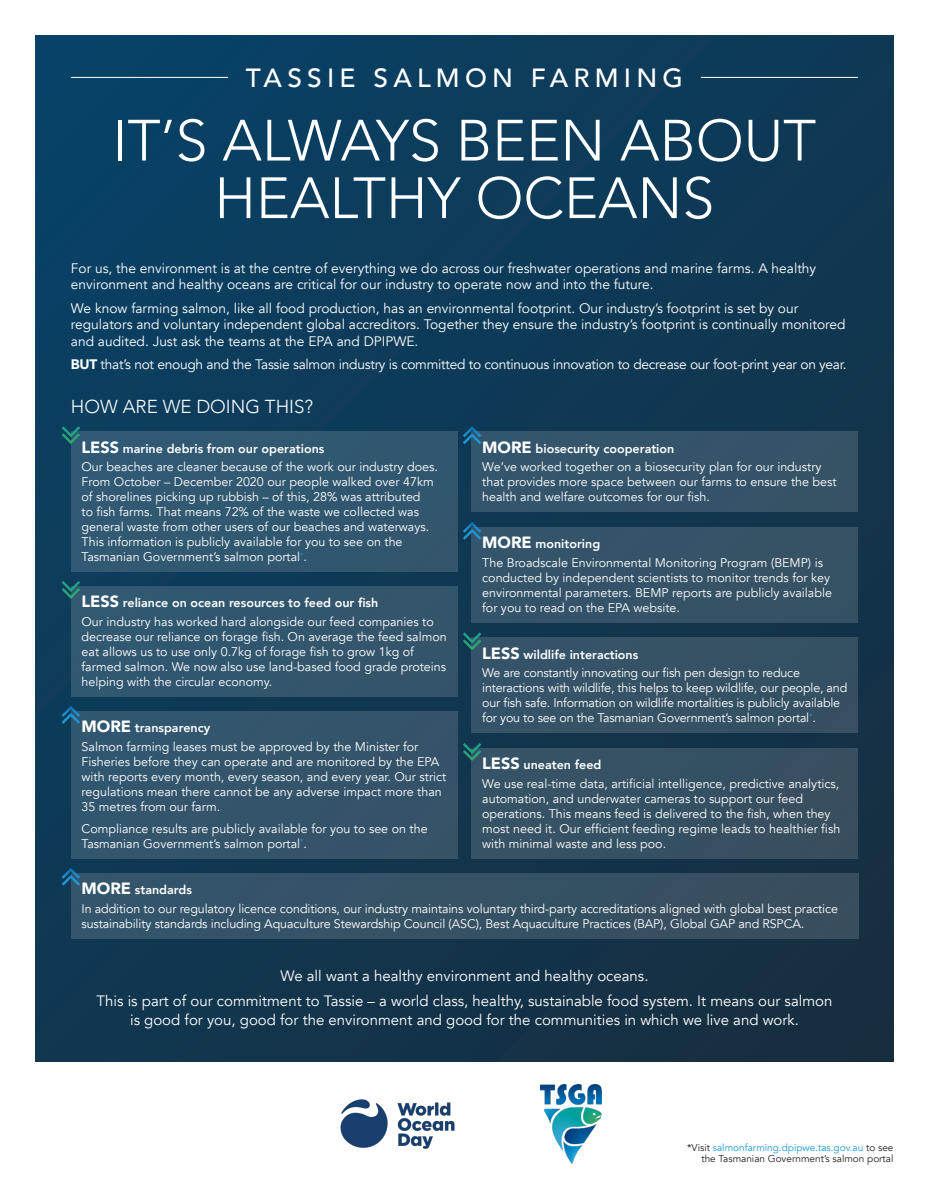
<style>
.page{position:relative;width:929px;height:1195px;background:#fff}
.page>*{position:absolute;margin:0;border:0;box-sizing:border-box;transform-origin:0 0}
.Heading_2{font:300 57.5px/57.5px "Avenir";color:#fff;text-align:center}
.Heading_2-2{font:500 26.25px "Avenir";letter-spacing:.2em;color:#fff}
.Heading_2-3{font:300 18.75px "Avenir";color:#fff}
.t1{font:15px/18.8px "Avenir";color:#fff;text-align:center}
.t2{font:13.75px/16.5px "Avenir";color:#fff}
.t3{font:13.75px "Avenir";letter-spacing:-.02em;color:#fff}
.t4{font:12.5px/15px "Avenir";color:#fff}
.Heading_2-4{font:800 12.5px "Avenir";color:#fff}
.t5{font:10px/11.2px "Avenir";color:#231f20;text-align:right}
.s1{font-weight:900}
.s2{font-weight:900;font-size:16.25px}
.s3{color:#1b9ad4}
</style>
<div class="page">
<div style="left:35px;top:35px;width:858px;height:1026px;background:linear-gradient(to bottom,#0c3e5f,#163348)"></div>
<img style="left:541px;top:1084px;width:61px;height:79px">
<img style="left:340px;top:1099px;width:115px;height:50px">
<hr style="left:700px;top:77px;width:157px;height:1px;background:#fff">
<hr style="left:71px;top:77px;width:157px;height:1px;background:#fff">
<div style="left:71px;top:431px;width:386px;height:140px;background:#315871"></div>
<div style="left:471px;top:431px;width:386px;height:80px;background:#345369"></div>
<div style="left:71px;top:585px;width:386px;height:111px;background:#31566f"></div>
<div style="left:471px;top:526px;width:386px;height:96px;background:#355368"></div>
<div style="left:471px;top:637px;width:386px;height:95px;background:#355265"></div>
<div style="left:71px;top:710px;width:386px;height:148px;background:#34556b"></div>
<div style="left:471px;top:747px;width:386px;height:111px;background:#365063"></div>
<div style="left:71px;top:872px;width:786px;height:66px;background:#355265"></div>
<svg style="left:62px;top:706px;width:18px;height:17px"></svg>
<svg style="left:463px;top:522px;width:18px;height:17px"></svg>
<svg style="left:463px;top:426px;width:18px;height:18px"></svg>
<svg style="left:62px;top:867px;width:18px;height:18px"></svg>
<svg style="left:62px;top:426px;width:18px;height:18px"></svg>
<svg style="left:62px;top:581px;width:18px;height:17px"></svg>
<svg style="left:463px;top:632px;width:18px;height:18px"></svg>
<svg style="left:463px;top:743px;width:18px;height:17px"></svg>
<p class="Heading_2-2" style="left:246px;top:55px;width:439px">TASSIE SALMON FARMING</p>
<p class="Heading_2" style="left:112px;top:112px;width:705px">IT’S ALWAYS BEEN ABOUT<br>HEALTHY OCEANS</p>
<p class="t2" style="left:71px;top:260px;width:746px">For us, the environment is at the centre of everything we do across our freshwater operations and marine farms. A healthy environment and healthy oceans are critical for our industry to operate now and into the future.</p>
<p class="t2" style="left:71px;top:300px;width:776px">We know farming salmon, like all food production, has an environmental footprint. Our industry’s footprint is set by our regulators and voluntary independent global accreditors. Together they ensure the industry’s footprint is continually monitored and audited. Just ask the teams at the EPA and DPIPWE.</p>
<p class="t3" style="left:71px;top:356px;width:777px"><span class="s1">BUT</span> that’s not enough and the Tassie salmon industry is committed to continuous innovation to decrease our foot-print year on year.</p>
<p class="Heading_2-3" style="left:71px;top:396px;width:244px">HOW ARE WE DOING THIS?</p>
<p class="Heading_2-4" style="left:81px;top:438px;width:244px"><span class="s2">LESS</span> marine debris from our operations</p>
<p class="t4" style="left:81px;top:459px;width:358px">Our beaches are cleaner because of the work our industry does.<br>From October – December 2020 our people walked over 47km of shorelines picking up rubbish – of this, 28% was attributed<br>to fish farms. That means 72% of the waste we collected was general waste from other users of our beaches and waterways.<br>This information is publicly available for you to see on the Tasmanian Government’s salmon portal<sup>*</sup>.</p>
<p class="Heading_2-4" style="left:482px;top:438px;width:193px"><span class="s2">MORE</span> biosecurity cooperation</p>
<p class="t4" style="left:482px;top:459px;width:356px">We’ve worked together on a biosecurity plan for our industry that provides more space between our farms to ensure the best health and welfare outcomes for our fish.</p>
<p class="Heading_2-4" style="left:482px;top:534px;width:119px"><span class="s2">MORE</span> monitoring</p>
<p class="t4" style="left:482px;top:555px;width:351px">The Broadscale Environmental Monitoring Program (BEMP) is conducted by independent scientists to monitor trends for key environmental parameters. BEMP reports are publicly available for you to read on the EPA website.</p>
<p class="Heading_2-4" style="left:482px;top:644px;width:157px"><span class="s2">LESS</span> wildlife interactions</p>
<p class="t4" style="left:482px;top:665px;width:366px">We are constantly innovating our fish pen design to reduce interactions with wildlife, this helps to keep wildlife, our people, and our fish safe. Information on wildlife mortalities is publicly available for you to see on the Tasmanian Government’s salmon portal<sup>*</sup>.</p>
<p class="Heading_2-4" style="left:81px;top:593px;width:298px"><span class="s2">LESS</span> reliance on ocean resources to feed our fish</p>
<p class="t4" style="left:81px;top:614px;width:366px">Our industry has worked hard alongside our feed companies to decrease our reliance on forage fish. On average the feed salmon eat allows us to use only 0.7kg of forage fish to grow 1kg of farmed salmon. We now also use land-based food grade proteins helping with the circular economy.</p>
<p class="Heading_2-4" style="left:81px;top:718px;width:130px"><span class="s2">MORE</span> transparency</p>
<p class="t4" style="left:81px;top:739px;width:366px">Salmon farming leases must be approved by the Minister for Fisheries before they can operate and are monitored by the EPA with reports every month, every season, and every year. Our strict regulations mean there cannot be any adverse impact more than 35 metres from our farm.</p>
<p class="t4" style="left:81px;top:821px;width:347px">Compliance results are publicly available for you to see on the<br>Tasmanian Government’s salmon portal<sup>*</sup>.</p>
<p class="Heading_2-4" style="left:482px;top:755px;width:121px"><span class="s2">LESS</span> uneaten feed</p>
<p class="t4" style="left:482px;top:776px;width:359px">We use real-time data, artificial intelligence, predictive analytics, automation, and underwater cameras to support our feed operations. This means feed is delivered to the fish, when they most need it. Our efficient feeding regime leads to healthier fish with minimal waste and less poo.</p>
<p class="Heading_2-4" style="left:81px;top:879px;width:112px"><span class="s2">MORE</span> standards</p>
<p class="t4" style="left:81px;top:900px;width:757px">In addition to our regulatory licence conditions, our industry maintains voluntary third-party accreditations aligned with global best practice sustainability standards including Aquaculture Stewardship Council (ASC), Best Aquaculture Practices (BAP), Global GAP and RSPCA.</p>
<p class="t1" style="left:280px;top:966px;width:369px">We all want a healthy environment and healthy oceans.</p>
<p class="t1" style="left:97px;top:991px;width:737px">This is part of our commitment to Tassie – a world class, healthy, sustainable food system. It means our salmon is good for you, good for the environment and good for the communities in which we live and work.</p>
<p class="t5" style="left:687px;top:1141px;width:208px">*Visit <span class="s3">salmonfarming.dpipwe.tas.gov.au</span> to see the Tasmanian Government’s salmon portal</p>
</div>
